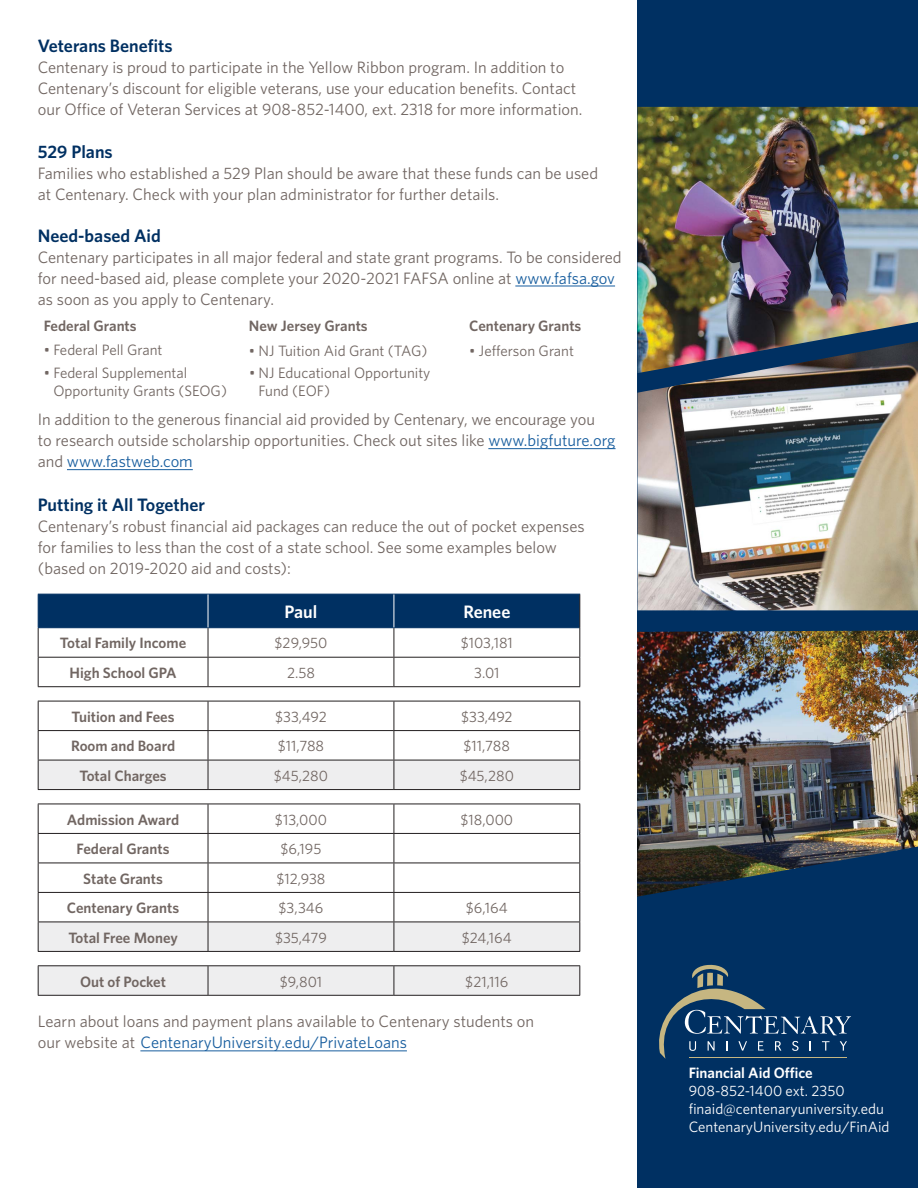
<style>
.page{position:relative;width:918px;height:1188px;background:#fff}
.page>*{position:absolute;margin:0;border:0;box-sizing:border-box;transform-origin:0 0}
.t1{font:600 18px "Whitney HTF";color:#003062}
.t2{font:600 18px "Whitney HTF";color:#fff}
.t3{font:16.5px/21px "Whitney HTF";color:#716662}
.t4{font:15px/18px "Whitney HTF";color:#716662}
.t5{font:600 15px "Whitney HTF";color:#716662}
.t6{font:15px/18px "Whitney HTF";color:#fff}
.s1{color:#175d9e}
.s2{font-weight:600}
</style>
<div class="page">
<hr style="left:515px;top:286px;width:100px;height:1px;background:#175d9e">
<svg style="left:38px;top:761px;width:542px;height:234px"></svg>
<svg style="left:38px;top:594px;width:542px;height:92px"></svg>
<hr style="left:38px;top:730px;width:170px;height:1px;background:#231f20">
<hr style="left:208px;top:730px;width:186px;height:1px;background:#231f20">
<hr style="left:394px;top:730px;width:186px;height:1px;background:#231f20">
<hr style="left:38px;top:760px;width:170px;height:1px;background:#231f20">
<svg style="left:38px;top:702px;width:1px;height:87px"></svg>
<hr style="left:208px;top:760px;width:186px;height:1px;background:#231f20">
<svg style="left:208px;top:702px;width:1px;height:87px"></svg>
<hr style="left:394px;top:760px;width:186px;height:1px;background:#231f20">
<svg style="left:394px;top:702px;width:1px;height:87px"></svg>
<svg style="left:579px;top:702px;width:1px;height:87px"></svg>
<hr style="left:38px;top:789px;width:170px;height:1px;background:#231f20">
<hr style="left:208px;top:789px;width:186px;height:1px;background:#231f20">
<hr style="left:394px;top:789px;width:186px;height:1px;background:#231f20">
<hr style="left:38px;top:804px;width:170px;height:1px;background:#231f20">
<hr style="left:208px;top:804px;width:186px;height:1px;background:#231f20">
<hr style="left:394px;top:804px;width:186px;height:1px;background:#231f20">
<hr style="left:38px;top:833px;width:170px;height:1px;background:#231f20">
<hr style="left:208px;top:833px;width:186px;height:1px;background:#231f20">
<hr style="left:394px;top:833px;width:186px;height:1px;background:#231f20">
<hr style="left:38px;top:863px;width:170px;height:1px;background:#231f20">
<hr style="left:208px;top:863px;width:186px;height:1px;background:#231f20">
<hr style="left:394px;top:863px;width:186px;height:1px;background:#231f20">
<hr style="left:38px;top:892px;width:170px;height:1px;background:#231f20">
<hr style="left:208px;top:892px;width:186px;height:1px;background:#231f20">
<hr style="left:394px;top:892px;width:186px;height:1px;background:#231f20">
<hr style="left:38px;top:922px;width:170px;height:1px;background:#231f20">
<svg style="left:38px;top:804px;width:1px;height:147px"></svg>
<hr style="left:208px;top:922px;width:186px;height:1px;background:#231f20">
<svg style="left:208px;top:804px;width:1px;height:147px"></svg>
<hr style="left:394px;top:922px;width:186px;height:1px;background:#231f20">
<svg style="left:394px;top:804px;width:1px;height:147px"></svg>
<svg style="left:579px;top:804px;width:1px;height:147px"></svg>
<hr style="left:38px;top:951px;width:170px;height:1px;background:#231f20">
<hr style="left:208px;top:951px;width:186px;height:1px;background:#231f20">
<hr style="left:394px;top:951px;width:186px;height:1px;background:#231f20">
<hr style="left:38px;top:965px;width:170px;height:1px;background:#231f20">
<svg style="left:38px;top:966px;width:1px;height:29px"></svg>
<hr style="left:208px;top:965px;width:186px;height:1px;background:#231f20">
<svg style="left:208px;top:966px;width:1px;height:29px"></svg>
<hr style="left:394px;top:965px;width:186px;height:1px;background:#231f20">
<svg style="left:394px;top:966px;width:1px;height:29px"></svg>
<svg style="left:579px;top:966px;width:1px;height:29px"></svg>
<hr style="left:38px;top:995px;width:170px;height:1px;background:#231f20">
<hr style="left:208px;top:995px;width:186px;height:1px;background:#231f20">
<hr style="left:394px;top:995px;width:186px;height:1px;background:#231f20">
<hr style="left:579px;top:595px;width:1px;height:33px;background:#231f20">
<hr style="left:38px;top:686px;width:170px;height:1px;background:#231f20">
<hr style="left:208px;top:686px;width:186px;height:1px;background:#231f20">
<hr style="left:394px;top:686px;width:186px;height:1px;background:#231f20">
<hr style="left:38px;top:701px;width:170px;height:1px;background:#231f20">
<hr style="left:208px;top:701px;width:186px;height:1px;background:#231f20">
<hr style="left:394px;top:701px;width:186px;height:1px;background:#231f20">
<hr style="left:488px;top:448px;width:128px;height:1px;background:#175d9e">
<hr style="left:67px;top:469px;width:126px;height:1px;background:#175d9e">
<div style="left:637px;top:0;width:281px;height:1188px;background:#003062"></div>
<svg style="left:659px;top:964px;width:192px;height:95px"></svg>
<img style="left:637px;top:107px;width:281px;height:234px">
<img style="left:637px;top:341px;width:281px;height:269px">
<img style="left:637px;top:630px;width:281px;height:267px">
<hr style="left:140px;top:1051px;width:267px;height:1px;background:#175d9e">
<p class="t1" style="left:38px;top:35px;width:136px">Veterans Benefits</p>
<p class="t3" style="left:38px;top:57px;width:546px">Centenary is proud to participate in the Yellow Ribbon program. In addition to<br>Centenary’s discount for eligible veterans, use your education benefits. Contact our Office of Veteran Services at 908-852-1400, ext. 2318 for more information.</p>
<p class="t1" style="left:38px;top:141px;width:76px">529 Plans</p>
<p class="t3" style="left:38px;top:163px;width:562px">Families who established a 529 Plan should be aware that these funds can be used at Centenary. Check with your plan administrator for further details.</p>
<p class="t1" style="left:38px;top:225px;width:125px">Need-based Aid</p>
<p class="t3" style="left:38px;top:246px;width:585px">Centenary participates in all major federal and state grant programs. To be considered for need-based aid, please complete your 2020-2021 FAFSA online at <span class="s1">www.fafsa.gov </span>as soon as you apply to Centenary.</p>
<p class="t5" style="left:44px;top:317px;width:94px">Federal Grants</p>
<p class="t5" style="left:249px;top:317px;width:120px">New Jersey Grants</p>
<p class="t5" style="left:469px;top:317px;width:114px">Centenary Grants</p>
<p class="t4" style="left:44px;top:341px;width:120px">• Federal Pell Grant</p>
<p class="t4" style="left:53px;top:363px;width:175px;text-indent:-10px">• Federal Supplemental<br>Opportunity Grants (SEOG)</p>
<p class="t4" style="left:249px;top:341px;width:180px">• NJ Tuition Aid Grant (TAG)</p>
<p class="t4" style="left:259px;top:363px;width:173px;text-indent:-10px">• NJ Educational Opportunity<br>Fund (EOF)</p>
<p class="t4" style="left:469px;top:341px;width:106px">• Jefferson Grant</p>
<p class="t3" style="left:38px;top:409px;width:579px">In addition to the generous financial aid provided by Centenary, we encourage you<br>to research outside scholarship opportunities. Check out sites like <span class="s1">www.bigfuture.org </span>and <span class="s1">www.fastweb.com</span></p>
<p class="t1" style="left:38px;top:494px;width:169px">Putting it All Together</p>
<p class="t3" style="left:38px;top:515px;width:548px">Centenary’s robust financial aid packages can reduce the out of pocket expenses for families to less than the cost of a state school. See some examples below (based on 2019-2020 aid and costs):</p>
<p class="t2" style="left:285px;top:601px;width:34px">Paul</p>
<p class="t2" style="left:463px;top:601px;width:49px">Renee</p>
<p class="t5" style="left:60px;top:634px;width:128px">Total Family Income</p>
<p class="t4" style="left:275px;top:634px;width:54px">$29,950</p>
<p class="t4" style="left:461px;top:634px;width:54px">$103,181</p>
<p class="t5" style="left:70px;top:664px;width:109px">High School GPA</p>
<p class="t4" style="left:287px;top:663px;width:29px">2.58</p>
<p class="t4" style="left:474px;top:663px;width:27px">3.01</p>
<p class="t5" style="left:72px;top:708px;width:104px">Tuition and Fees</p>
<p class="t4" style="left:275px;top:707px;width:53px">$33,492</p>
<p class="t4" style="left:461px;top:707px;width:53px">$33,492</p>
<p class="t5" style="left:71px;top:737px;width:106px">Room and Board</p>
<p class="t4" style="left:278px;top:737px;width:48px">$11,788</p>
<p class="t4" style="left:464px;top:737px;width:48px">$11,788</p>
<p class="t5" style="left:79px;top:767px;width:89px">Total Charges</p>
<p class="t4" style="left:274px;top:766px;width:56px">$45,280</p>
<p class="t4" style="left:460px;top:766px;width:56px">$45,280</p>
<p class="t5" style="left:67px;top:810px;width:114px">Admission Award</p>
<p class="t4" style="left:275px;top:810px;width:53px">$13,000</p>
<p class="t4" style="left:461px;top:810px;width:54px">$18,000</p>
<p class="t5" style="left:77px;top:840px;width:94px">Federal Grants</p>
<p class="t4" style="left:281px;top:840px;width:42px">$6,195</p>
<p class="t5" style="left:83px;top:869px;width:81px">State Grants</p>
<p class="t4" style="left:276px;top:869px;width:51px">$12,938</p>
<p class="t5" style="left:67px;top:899px;width:114px">Centenary Grants</p>
<p class="t4" style="left:279px;top:899px;width:46px">$3,346</p>
<p class="t4" style="left:466px;top:899px;width:43px">$6,164</p>
<p class="t5" style="left:68px;top:928px;width:111px">Total Free Money</p>
<p class="t4" style="left:275px;top:928px;width:53px">$35,479</p>
<p class="t4" style="left:462px;top:928px;width:51px">$24,164</p>
<p class="t5" style="left:80px;top:972px;width:88px">Out of Pocket</p>
<p class="t4" style="left:280px;top:972px;width:44px">$9,801</p>
<p class="t4" style="left:465px;top:972px;width:45px">$21,116</p>
<p class="t3" style="left:38px;top:1011px;width:498px;line-height:20.4px">Learn about loans and payment plans available to Centenary students on our website at <span class="s1">CentenaryUniversity.edu/PrivateLoans</span></p>
<p class="t6" style="left:689px;top:1063px;width:202px"><span class="s2">Financial Aid Office<br></span>908-852-1400 ext. 2350 finaid@centenaryuniversity.edu<br>CentenaryUniversity.edu/FinAid</p>
</div>
